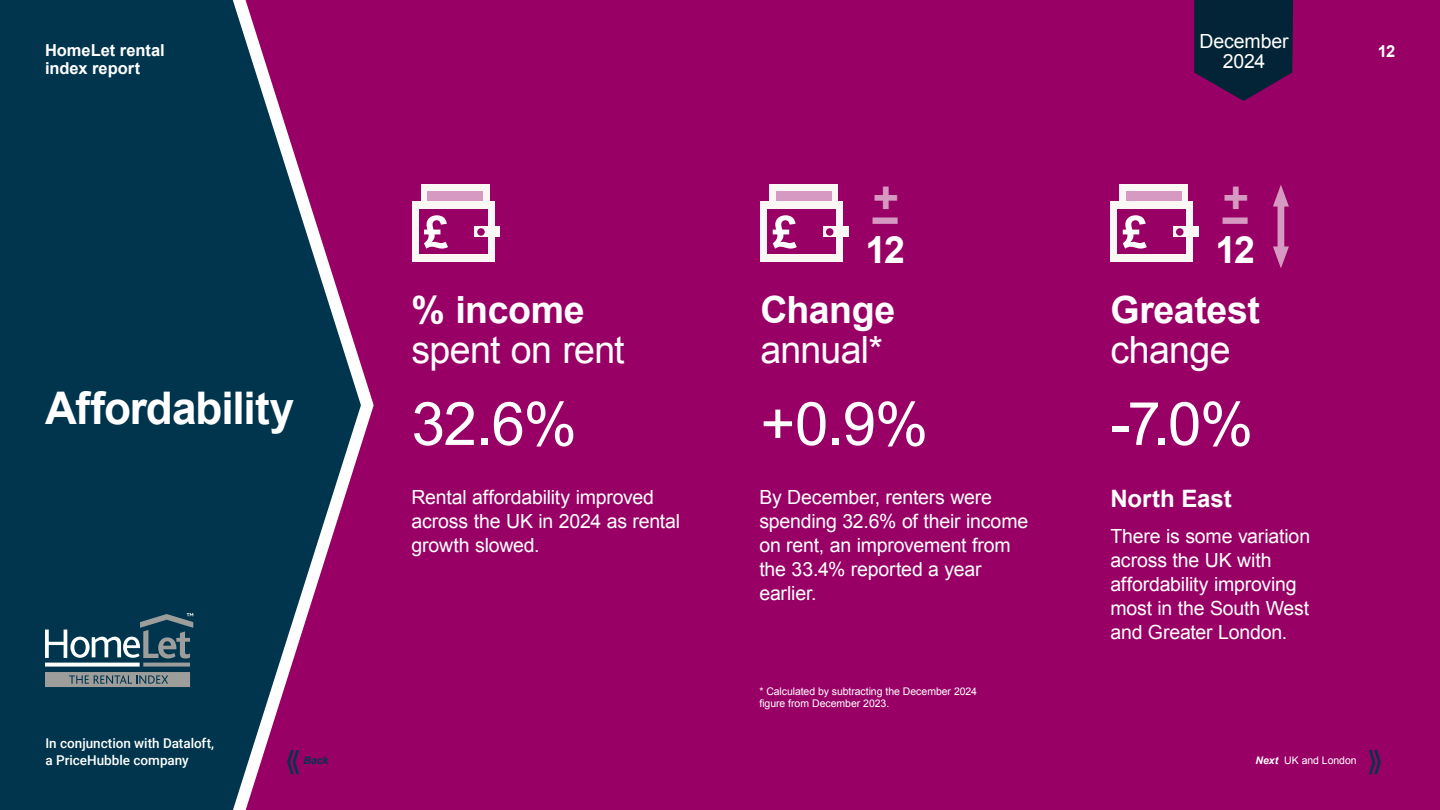
<style>
.page{position:relative;width:1440px;height:810px;background:#906}
.page>*{position:absolute;margin:0;border:0;box-sizing:border-box;transform-origin:0 0}
.t1{font:60px "Arial";color:#fff}
.t2{font:700 45px "Arial";letter-spacing:-.025em;color:#fff}
.t3{font:700 45px "Arial";color:#d699c2}
.t4{font:700 37.5px "Arial";letter-spacing:-.01em;color:#fff}
.t5{font:37.5px "Arial";letter-spacing:-.02em;color:#fff}
.t6{font:700 24px "Arial";letter-spacing:-.005em;color:#fff}
.t7{font:19.5px/24px "Arial";letter-spacing:-.01em;color:#fff}
.t8{font:700 16.5px/18.8px "Arial";letter-spacing:-.005em;color:#fff}
.t9{font:500 13.5px/16.5px "Roboto";color:#fff}
.t10{font:10.5px/12px "Arial";letter-spacing:-.005em;color:#fff}
.t11{font:italic 700 10.5px "Arial";color:#00354d}
.s1{font-weight:700;font-style:italic}
</style>
<div class="page">
<svg style="left:0;top:0;width:361px;height:810px;background:#1f3457"></svg>
<svg style="left:1194px;top:0;width:99px;height:101px;background:#181e3d"></svg>
<div style="left:421px;top:185px;width:68px;height:54px;background:#faf7f5"></div>
<div style="left:427px;top:192px;width:56px;height:40px;background:#d699c2"></div>
<div style="left:412px;top:202px;width:82px;height:60px;background:#faf7f5"></div>
<div style="left:419px;top:210px;width:68px;height:44px;background:#906"></div>
<div style="left:474px;top:227px;width:26px;height:10px;background:#faf7f5"></div>
<div style="left:477px;top:228px;width:8px;height:8px;background:#906;border-radius:50%"></div>
<svg style="left:424px;top:215px;width:24px;height:34px"></svg>
<div style="left:770px;top:185px;width:68px;height:54px;background:#faf7f5"></div>
<div style="left:776px;top:192px;width:56px;height:40px;background:#d699c2"></div>
<div style="left:760px;top:202px;width:83px;height:60px;background:#faf7f5"></div>
<div style="left:768px;top:210px;width:68px;height:44px;background:#906"></div>
<div style="left:823px;top:227px;width:25px;height:10px;background:#faf7f5"></div>
<div style="left:826px;top:228px;width:7px;height:8px;background:#906;border-radius:50%"></div>
<svg style="left:773px;top:215px;width:24px;height:34px"></svg>
<div style="left:1120px;top:185px;width:68px;height:54px;background:#faf7f5"></div>
<div style="left:1126px;top:192px;width:56px;height:40px;background:#d699c2"></div>
<div style="left:1110px;top:202px;width:83px;height:60px;background:#faf7f5"></div>
<div style="left:1118px;top:210px;width:68px;height:44px;background:#906"></div>
<div style="left:1173px;top:227px;width:26px;height:10px;background:#faf7f5"></div>
<div style="left:1176px;top:228px;width:8px;height:8px;background:#906;border-radius:50%"></div>
<svg style="left:1123px;top:215px;width:24px;height:34px"></svg>
<div style="left:1278px;top:197px;width:6px;height:59px;background:#d699c2"></div>
<svg style="left:1273px;top:185px;width:16px;height:22px"></svg>
<svg style="left:1273px;top:246px;width:16px;height:22px"></svg>
<div style="left:45px;top:672px;width:145px;height:15px;background:#9d9d9c"></div>
<svg style="left:45px;top:613px;width:148px;height:54px;background:#3e6374"></svg>
<svg style="left:69px;top:675px;width:99px;height:9px"></svg>
<svg style="left:1369px;top:750px;width:12px;height:24px"></svg>
<svg style="left:287px;top:750px;width:12px;height:24px"></svg>
<p class="t8" style="left:45px;top:41px;width:121px">HomeLet rental index report</p>
<h2 class="t2" style="left:45px;top:379px;width:251px">Affordability</h2>
<p class="t9" style="left:45px;top:735px;width:170px">In conjunction with Dataloft, a PriceHubble company</p>
<p class="t11" style="left:303px;top:754px;width:27px">Back</p>
<p class="t7" style="left:1199px;top:32px;width:91px;line-height:19.5px;text-align:center">December<br>2024</p>
<p class="t8" style="left:1378px;top:42px;width:19px">12</p>
<h2 class="t3" style="left:873px;top:178px;width:28px">+–</h2>
<h2 class="t3" style="left:1223px;top:178px;width:28px">+–</h2>
<h3 class="t4" style="left:865px;top:225px;width:41px">12</h3>
<h3 class="t4" style="left:1216px;top:225px;width:41px">12</h3>
<h3 class="t4" style="left:412px;top:285px;width:175px">% income</h3>
<h3 class="t5" style="left:412px;top:325px;width:215px">spent on rent</h3>
<h1 class="t1" style="left:412px;top:385px;width:167px">32.6%</h1>
<h1 class="t1" style="left:760px;top:385px;width:169px">+0.9%</h1>
<h1 class="t1" style="left:1110px;top:385px;width:144px">-7.0%</h1>
<h3 class="t4" style="left:760px;top:285px;width:137px">Change</h3>
<h3 class="t5" style="left:760px;top:325px;width:124px">annual*</h3>
<h3 class="t4" style="left:1110px;top:285px;width:151px">Greatest</h3>
<h3 class="t5" style="left:1110px;top:325px;width:122px">change</h3>
<p class="t7" style="left:412px;top:485px;width:270px">Rental affordability improved across the UK in 2024 as rental growth slowed.</p>
<p class="t7" style="left:759px;top:485px;width:270px">By December, renters were spending 32.6% of their income on rent, an improvement from the 33.4% reported a year earlier.</p>
<p class="t10" style="left:759px;top:685px;width:219px">* Calculated by subtracting the December 2024 figure from December 2023.</p>
<p class="t6" style="left:1110px;top:483px;width:123px">North East</p>
<p class="t7" style="left:1110px;top:524px;width:201px">There is some variation across the UK with affordability improving most in the South West and Greater London.</p>
<p class="t10" style="left:1255px;top:755px;width:103px"><span class="s1">Next</span> UK and London</p>
</div>
